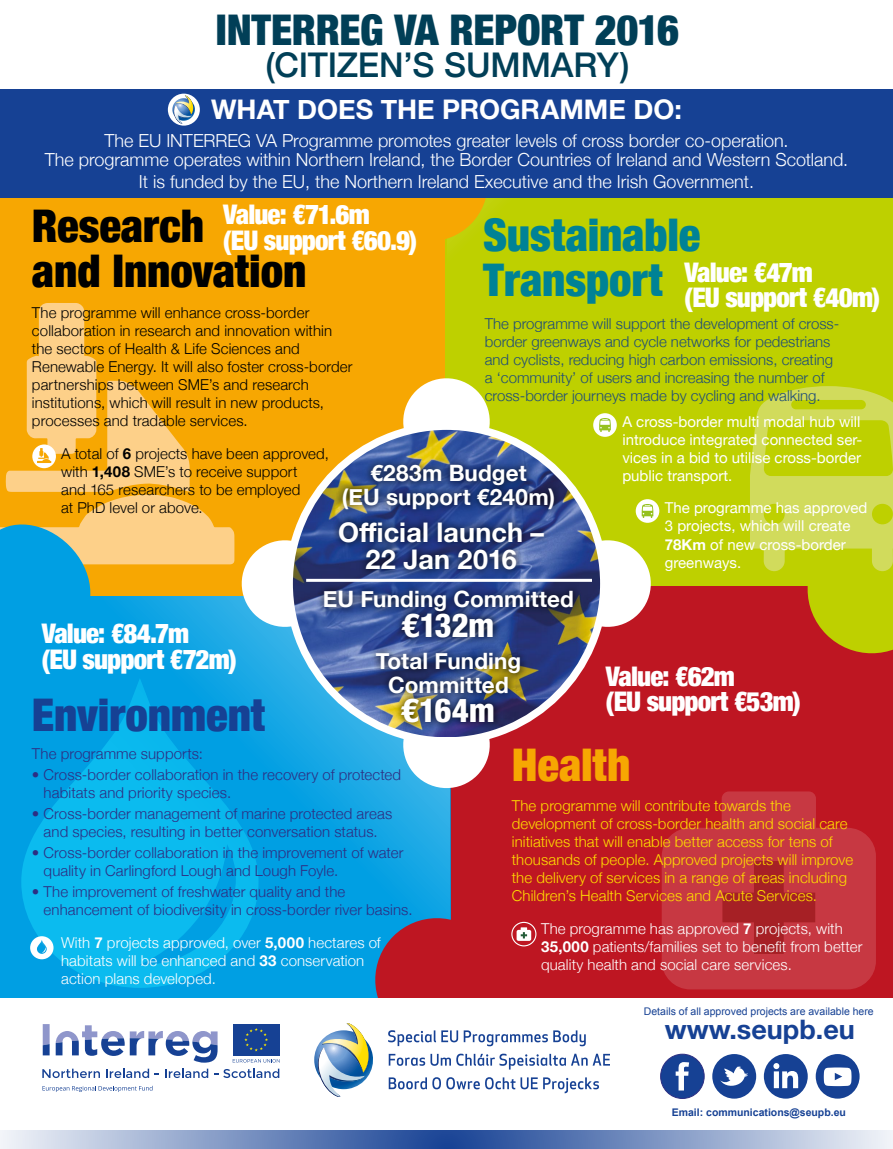
<style>
.page{position:relative;width:893px;height:1149px;background:#fff}
.page>*{position:absolute;margin:0;border:0;box-sizing:border-box;transform-origin:0 0}
.Heading_3{font:900 condensed 45px/45px "Helvetica Neue";letter-spacing:-.005em;color:#000}
.Heading_3-2{font:900 condensed 45px/45px "Helvetica Neue";letter-spacing:-.005em;color:#008295}
.Heading_3-3{font:900 condensed 45px "Helvetica Neue";letter-spacing:-.005em;color:#164194}
.Heading_3-4{font:900 condensed 45px "Helvetica Neue";letter-spacing:-.005em;color:#f7a702}
.Heading_3-5{font:900 condensed 42.3px "Helvetica Neue";letter-spacing:-.01em;color:#013f57}
.Heading_3-6{font:500 34.05px "Helvetica Neue";letter-spacing:-.005em;color:#013f57}
.t1{font:800 condensed 33px "Helvetica Neue LT Std";letter-spacing:-.01em;color:#fff}
.Heading_3-7{font:900 condensed 27px/25.5px "Helvetica Neue";letter-spacing:-.035em;color:#fff}
.t2{font:700 27px/27px "Helvetica Neue";color:#fff;text-align:center}
.t3{font:700 27px "Helvetica Neue LT Std";color:#164194}
.t4{font:700 22.5px/24px "Helvetica Neue";letter-spacing:.005em;color:#fff;text-align:center}
.t5{font:300 18px/19.5px "Helvetica Neue";color:#fff;text-align:center}
.Heading_3-8{font:300 15px/18px "Helvetica Neue";letter-spacing:.005em;color:#000}
.Heading_3-9{font:300 15px/18px "Helvetica Neue";letter-spacing:.01em;color:#2d2e83}
.Heading_3-10{font:300 15px/18px "Helvetica Neue";letter-spacing:.005em;color:#fd0}
.Heading_3-11{font:300 15px/18px "Helvetica Neue";color:#1f4d78}
.Heading_3-12{font:300 15px/18px "Helvetica Neue";letter-spacing:.01em;color:#fff}
.Heading_3-13{font:15px/18px "Helvetica Neue";color:#fff}
.t6{font:10.5px "Arial";color:#164194}
.t7{font:700 10.5px "Arial";color:#164194}
.s1{font-weight:700}
</style>
<div class="page">
<div style="left:450px;top:582px;width:443px;height:440px;background:#be1622"></div>
<svg style="left:0;top:595px;width:450px;height:402px;background:#0ca3e3"></svg>
<svg style="left:21px;top:677px;width:238px;height:310px;background:#06afe9"></svg>
<div style="left:0;top:131px;width:446px;height:464px;background:#f7a702"></div>
<svg style="left:5px;top:303px;width:229px;height:261px"></svg>
<div style="left:446px;top:131px;width:447px;height:454px;background:#bed000"></div>
<div style="left:0;top:997px;width:893px;height:52px;background:#fff"></div>
<svg style="left:445px;top:198px;width:48px;height:49px"></svg>
<svg style="left:399px;top:737px;width:95px;height:55px"></svg>
<svg style="left:604px;top:540px;width:51px;height:87px"></svg>
<svg style="left:237px;top:540px;width:52px;height:91px"></svg>
<svg style="left:403px;top:374px;width:87px;height:52px"></svg>
<svg style="left:0;top:517px;width:97px;height:126px;background:#2fa4c6"></svg>
<img style="left:289px;top:426px;width:315px;height:310px">
<div style="left:285px;top:422px;width:323px;height:322px;border:8px solid #fff;border-radius:50%"></div>
<div style="left:317px;top:583px;width:264px;height:147px;background:#000;opacity:.95"></div>
<hr style="left:306px;top:578px;width:286px;height:3px;background:#fff">
<div style="left:335px;top:457px;width:227px;height:60px;background:#000;opacity:.95"></div>
<svg style="left:0;top:1130px;width:893px;height:18px;background:#849ac6"></svg>
<div style="left:712px;top:1053px;width:44px;height:45px;background:#164194;border-radius:50%"></div>
<svg style="left:720px;top:1066px;width:28px;height:20px"></svg>
<div style="left:661px;top:1053px;width:43px;height:45px;background:#164194;border-radius:50%"></div>
<div style="left:660px;top:1053px;width:45px;height:45px;border:1px solid #2d2e83;border-radius:50%"></div>
<svg style="left:676px;top:1062px;width:13px;height:28px"></svg>
<div style="left:764px;top:1053px;width:44px;height:45px;background:#164194;border-radius:50%"></div>
<svg style="left:773px;top:1063px;width:25px;height:24px"></svg>
<div style="left:816px;top:1053px;width:44px;height:45px;background:#164194;border-radius:50%"></div>
<svg style="left:824px;top:1067px;width:27px;height:18px"></svg>
<div style="left:0;top:89px;width:893px;height:109px;background:#164194"></div>
<svg style="left:168px;top:94px;width:32px;height:32px"></svg>
<svg style="left:171px;top:95px;width:25px;height:28px"></svg>
<svg style="left:42px;top:1068px;width:58px;height:9px"></svg>
<svg style="left:106px;top:1068px;width:43px;height:9px"></svg>
<svg style="left:165px;top:1068px;width:43px;height:9px"></svg>
<svg style="left:214px;top:1068px;width:65px;height:9px"></svg>
<svg style="left:43px;top:1024px;width:7px;height:31px"></svg>
<svg style="left:56px;top:1025px;width:162px;height:37px"></svg>
<svg style="left:233px;top:1059px;width:47px;height:3px"></svg>
<div style="left:233px;top:1023px;width:47px;height:32px;background:#164194"></div>
<svg style="left:244px;top:1028px;width:24px;height:23px"></svg>
<svg style="left:43px;top:1086px;width:109px;height:5px"></svg>
<div style="left:32px;top:444px;width:24px;height:24px;background:#fff;border-radius:50%"></div>
<svg style="left:37px;top:448px;width:14px;height:15px"></svg>
<svg style="left:750px;top:386px;width:143px;height:268px"></svg>
<svg style="left:30px;top:935px;width:24px;height:23px"></svg>
<svg style="left:37px;top:939px;width:10px;height:14px"></svg>
<div style="left:593px;top:413px;width:24px;height:23px;background:#fff;border-radius:50%"></div>
<svg style="left:599px;top:418px;width:12px;height:14px"></svg>
<div style="left:636px;top:499px;width:23px;height:23px;background:#fff;border-radius:50%"></div>
<svg style="left:642px;top:504px;width:11px;height:14px"></svg>
<div style="left:331px;top:514px;width:221px;height:63px;background:#000;opacity:.95"></div>
<svg style="left:312px;top:911px;width:298px;height:185px"></svg>
<svg style="left:662px;top:791px;width:214px;height:198px;fill:#c73842"></svg>
<svg style="left:722px;top:860px;width:93px;height:93px;background:#b52b32"></svg>
<p class="Heading_3-5" style="left:216px;top:-5px;width:465px">INTERREG VA REPORT 2016</p>
<p class="Heading_3-6" style="left:265px;top:38px;width:366px">(CITIZEN’S SUMMARY)</p>
<p class="t2" style="left:211px;top:96px;width:472px">WHAT DOES THE PROGRAMME DO:</p>
<p class="t5" style="left:45px;top:129px;width:805px">The EU INTERREG VA Programme promotes greater levels of cross border co-operation.<br>The programme operates within Northern Ireland, the Border Countries of Ireland and Western Scotland.</p>
<p class="t5" style="left:139px;top:170px;width:617px">It is funded by the EU, the Northern Ireland Executive and the Irish Government.</p>
<p class="Heading_3-7" style="left:223px;top:200px;width:195px">Value: €71.6m<br>(EU support €60.9)</p>
<p class="Heading_3" style="left:32px;top:200px;width:276px">Research<br>and Innovation</p>
<p class="Heading_3-2" style="left:483px;top:210px;width:219px">Sustainable<br>Transport</p>
<p class="Heading_3-7" style="left:685px;top:258px;width:197px">Value: €47m<br>(EU support €40m)</p>
<p class="Heading_3-8" style="left:32px;top:302px;width:322px">The programme will enhance cross-border collaboration in research and innovation within the sectors of Health &amp; Life Sciences and Renewable Energy. It will also foster cross-border partnerships between SME’s and research institutions, which will result in new products, processes and tradable services.</p>
<p class="Heading_3-8" style="left:61px;top:443px;width:269px">A total of <span class="s1">6</span> projects have been approved, with <span class="s1">1,408</span> SME’s to receive support<br>and 165 researchers to be employed<br>at PhD level or above.</p>
<p class="Heading_3-11" style="left:485px;top:314px;width:356px">The programme will support the development of cross&shy;border greenways and cycle networks for pedestrians and cyclists, reducing high carbon emissions, creating a ‘community’ of users and increasing the number of cross-border journeys made by cycling and walking.</p>
<p class="Heading_3-13" style="left:622px;top:413px;width:242px">A cross-border multi modal hub will introduce integrated connected ser&shy;vices in a bid to utilise cross-border public transport.</p>
<p class="Heading_3-13" style="left:665px;top:500px;width:204px">The programme has approved<br>3 projects, which will create<br><span class="s1">78Km</span> of new cross-border greenways.</p>
<p class="t4" style="left:342px;top:461px;width:215px">€283m Budget<br>(EU support €240m)</p>
<p class="t2" style="left:338px;top:519px;width:207px">Official launch –<br>22 Jan 2016</p>
<p class="Heading_3-7" style="left:42px;top:619px;width:196px">Value: €84.7m<br>(EU support €72m)</p>
<p class="Heading_3-3" style="left:32px;top:677px;width:235px">Environment</p>
<p class="t4" style="left:323px;top:587px;width:252px">EU Funding Committed</p>
<p class="t1" style="left:402px;top:604px;width:94px">€132m</p>
<p class="t4" style="left:376px;top:649px;width:147px">Total Funding<br>Committed</p>
<p class="t1" style="left:402px;top:689px;width:95px">€164m</p>
<p class="Heading_3-7" style="left:606px;top:661px;width:196px">Value: €62m<br>(EU support €53m)</p>
<p class="Heading_3-9" style="left:32px;top:743px;width:172px">The programme supports:</p>
<p class="Heading_3-9" style="left:44px;top:764px;width:359px;text-indent:-12px">• Cross-border collaboration in the recovery of protected habitats and priority species.</p>
<p class="Heading_3-9" style="left:32px;top:803px;width:362px;text-align:center">• Cross-border management of marine protected areas and species, resulting in better conversation status.</p>
<p class="Heading_3-9" style="left:44px;top:842px;width:361px;text-indent:-12px">• Cross-border collaboration in the improvement of water quality in Carlingford Lough and Lough Foyle.</p>
<p class="Heading_3-9" style="left:44px;top:881px;width:370px;text-indent:-12px">• The improvement of freshwater quality and the enhancement of biodiversity in cross-border river basins.</p>
<p class="Heading_3-12" style="left:61px;top:932px;width:321px">With <span class="s1">7</span> projects approved, over <span class="s1">5,000</span> hectares of habitats will be enhanced and <span class="s1">33</span> conservation action plans developed.</p>
<p class="Heading_3-4" style="left:512px;top:727px;width:120px">Health</p>
<p class="Heading_3-10" style="left:512px;top:795px;width:343px">The programme will contribute towards the development of cross-border health and social care initiatives that will enable better access for tens of thousands of people. Approved projects will improve the delivery of services in a range of areas including Children’s Health Services and Acute Services.</p>
<p class="Heading_3-12" style="left:541px;top:918px;width:323px">The programme has approved <span class="s1">7</span> projects, with<br><span class="s1">35,000</span> patients/families set to benefit from better quality health and social care services.</p>
<p class="t6" style="left:644px;top:1004px;width:231px">Details of all approved projects are available here</p>
<p class="t3" style="left:665px;top:1012px;width:191px">www.seupb.eu</p>
<p class="t7" style="left:672px;top:1104px;width:176px">Email: communications@seupb.eu</p>
</div>
